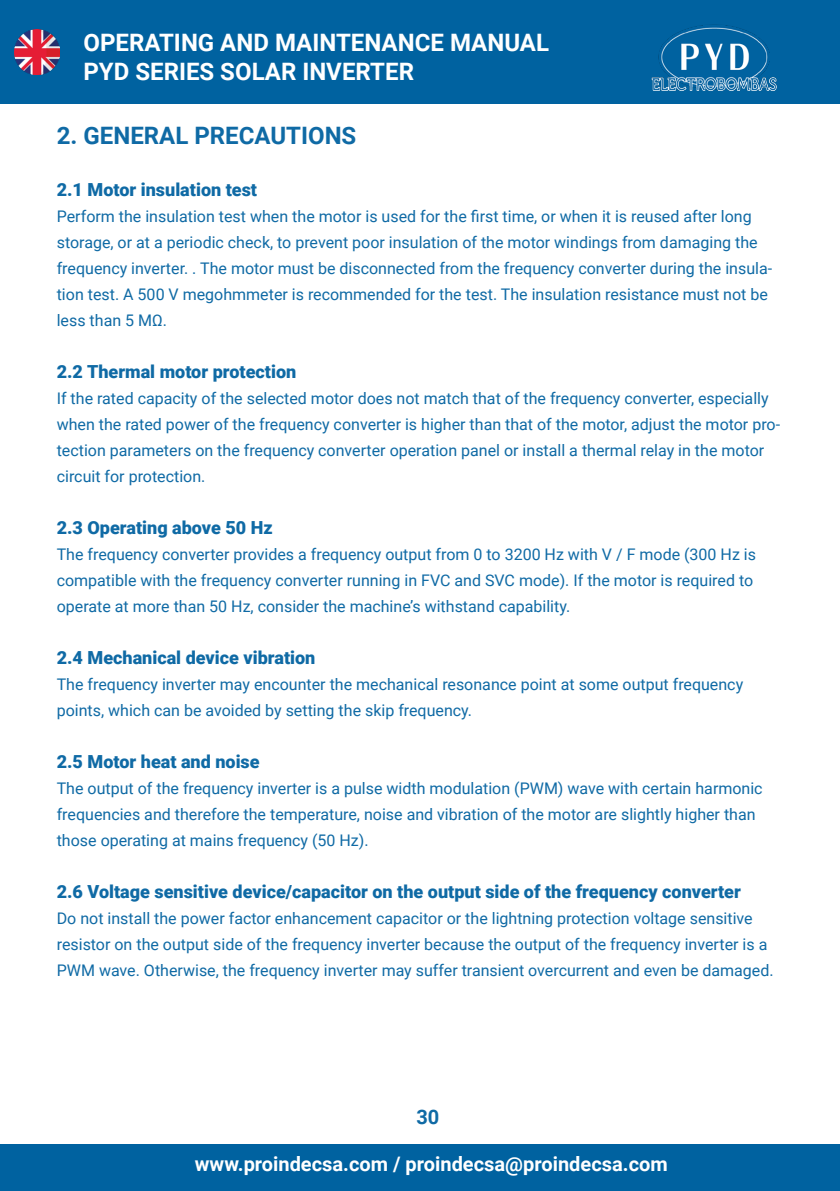
<style>
.page{position:relative;width:840px;height:1191px;background:#fff}
.page>*{position:absolute;margin:0;border:0;box-sizing:border-box;transform-origin:0 0}
.t1{font:700 24px/28.8px "Roboto";color:#fff}
.t2{font:700 24px "Roboto";color:#0f6aa5}
.t3{font:700 20px "Roboto";color:#fff}
.t4{font:700 20px "Roboto";color:#0f6aa5}
.t5{font:900 18px "Roboto";color:#0f6aa5}
.t6{font:16px/26px "Roboto";color:#0f6aa5}
</style>
<div class="page">
<div style="left:0;top:0;width:839px;height:103px;background:#0062a0"></div>
<div style="left:0;top:1144px;width:839px;height:47px;background:#0062a0"></div>
<hr style="left:839px;top:0;width:1px;height:103px;background:#0062a0">
<img style="left:651px;top:24px;width:126px;height:67px">
<img style="left:14px;top:30px;width:45px;height:45px">
<h1 class="t1" style="left:83px;top:27px;width:467px">OPERATING AND MAINTENANCE MANUAL<br>PYD SERIES SOLAR INVERTER</h1>
<p class="t2" style="left:57px;top:119px;width:301px">2. GENERAL PRECAUTIONS</p>
<p class="t5" style="left:57px;top:177px;width:202px">2.1 Motor insulation test</p>
<p class="t6" style="left:57px;top:203px;width:716px">Perform the insulation test when the motor is used for the first time, or when it is reused after long storage, or at a periodic check, to prevent poor insulation of the motor windings from damaging the frequency inverter. . The motor must be disconnected from the frequency converter during the insula&shy;tion test. A 500 V megohmmeter is recommended for the test. The insulation resistance must not be less than 5 MΩ.</p>
<p class="t5" style="left:57px;top:359px;width:241px">2.2 Thermal motor protection</p>
<p class="t6" style="left:57px;top:385px;width:724px">If the rated capacity of the selected motor does not match that of the frequency converter, especially when the rated power of the frequency converter is higher than that of the motor, adjust the motor pro&shy;tection parameters on the frequency converter operation panel or install a thermal relay in the motor circuit for protection.</p>
<p class="t5" style="left:57px;top:515px;width:217px">2.3 Operating above 50 Hz</p>
<p class="t6" style="left:57px;top:541px;width:700px">The frequency converter provides a frequency output from 0 to 3200 Hz with V / F mode (300 Hz is compatible with the frequency converter running in FVC and SVC mode). If the motor is required to operate at more than 50 Hz, consider the machine’s withstand capability.</p>
<p class="t5" style="left:57px;top:645px;width:260px">2.4 Mechanical device vibration</p>
<p class="t6" style="left:57px;top:671px;width:687px">The frequency inverter may encounter the mechanical resonance point at some output frequency points, which can be avoided by setting the skip frequency.</p>
<p class="t5" style="left:57px;top:749px;width:204px">2.5 Motor heat and noise</p>
<p class="t6" style="left:57px;top:775px;width:707px">The output of the frequency inverter is a pulse width modulation (PWM) wave with certain harmonic frequencies and therefore the temperature, noise and vibration of the motor are slightly higher than those operating at mains frequency (50 Hz).</p>
<p class="t5" style="left:57px;top:879px;width:685px">2.6 Voltage sensitive device/capacitor on the output side of the frequency converter</p>
<p class="t6" style="left:57px;top:905px;width:718px">Do not install the power factor enhancement capacitor or the lightning protection voltage sensitive resistor on the output side of the frequency inverter because the output of the frequency inverter is a<br>PWM wave. Otherwise, the frequency inverter may suffer transient overcurrent and even be damaged.</p>
<p class="t4" style="left:416px;top:1103px;width:24px">30</p>
<p class="t3" style="left:195px;top:1150px;width:474px">www.proindecsa.com / proindecsa@proindecsa.com</p>
</div>
